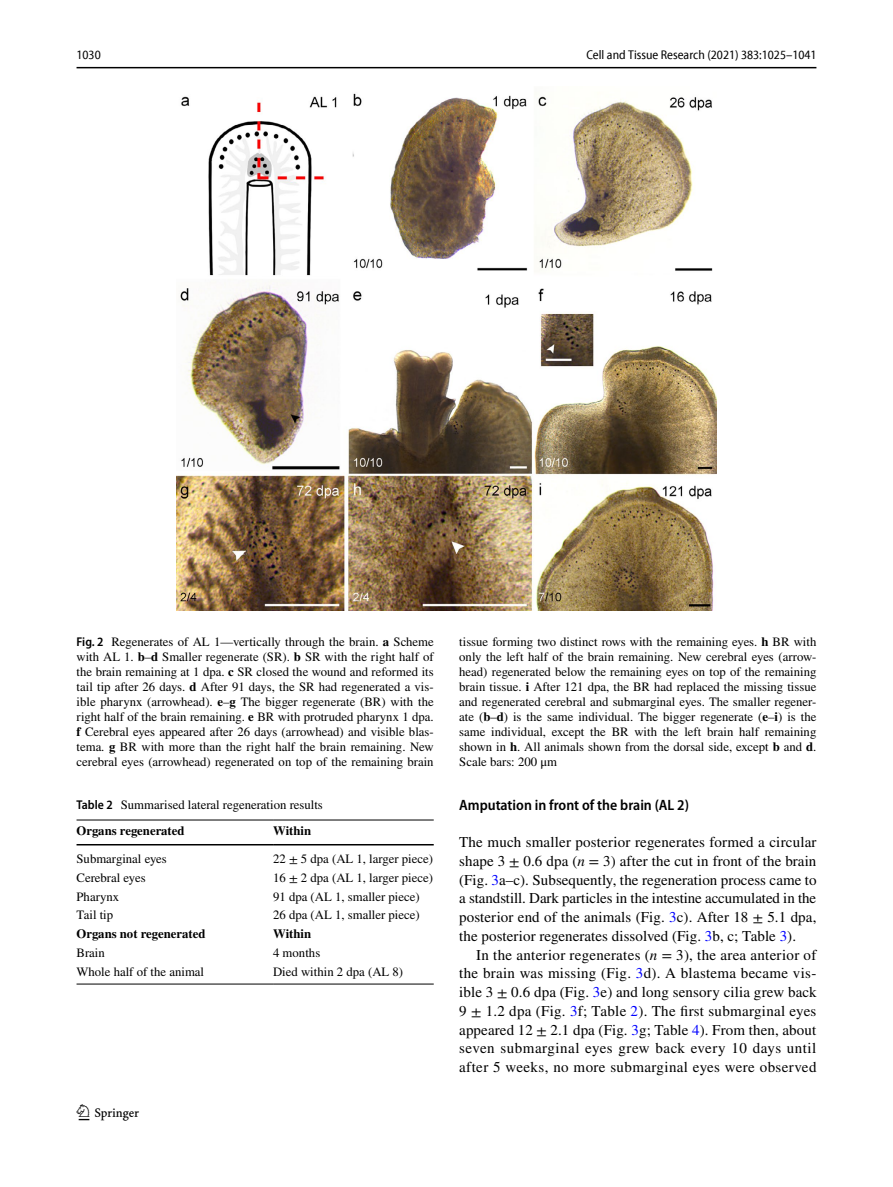
<style>
.page{position:relative;width:893px;height:1187px;background:#fff}
.page>*{position:absolute;margin:0;border:0;box-sizing:border-box;transform-origin:0 0}
.t1{font:22.5px "Springnew Regular 2";color:#000}
.t2{font:15px/18.8px "STIX";letter-spacing:.005em;color:#000;text-align:justify}
.t3{font:600 semi-condensed 15px "Myriad Pro";color:#000}
.t4{font:12.75px/15px "STIX";color:#000;text-align:justify}
.t5{font:semi-condensed 12.75px "Myriad Pro Unic";color:#000}
.t6{font:700 12.75px "STIX";color:#000}
.s1{font-family:"Myriad Pro";font-weight:600;font-stretch:semi-condensed}
.s2{font-weight:700}
.s3{font-style:italic}
.s4{color:#00f}
</style>
<div class="page">
<hr style="left:77px;top:67px;width:739px;height:1px;background:#000">
<img style="left:176px;top:93px;width:540px;height:517px">
<hr style="left:77px;top:819px;width:196px;height:1px;background:#000">
<hr style="left:77px;top:843px;width:196px;height:2px;background:#000">
<hr style="left:273px;top:819px;width:161px;height:1px;background:#000">
<hr style="left:273px;top:843px;width:161px;height:2px;background:#000">
<hr style="left:77px;top:983px;width:196px;height:1px;background:#000">
<hr style="left:273px;top:983px;width:161px;height:1px;background:#000">
<p class="t5" style="left:77px;top:50px;width:26px">1030</p>
<p class="t5" style="left:586px;top:50px;width:232px">Cell and Tissue Research (2021) 383:1025–1041</p>
<p class="t4" style="left:77px;top:634px;width:359px"><span class="s1">Fig. 2</span> Regenerates of AL 1—vertically through the brain. <span class="s2">a</span> Scheme with AL 1. <span class="s2">b</span>–<span class="s2">d</span> Smaller regenerate (SR). <span class="s2">b</span> SR with the right half of the brain remaining at 1 dpa. <span class="s2">c</span> SR closed the wound and reformed its tail tip after 26 days. <span class="s2">d</span> After 91 days, the SR had regenerated a vis&shy;ible pharynx (arrowhead). <span class="s2">e</span>–<span class="s2">g</span> The bigger regenerate (BR) with the right half of the brain remaining. <span class="s2">e</span> BR with protruded pharynx 1 dpa. <span class="s2">f</span> Cerebral eyes appeared after 26 days (arrowhead) and visible blas&shy;tema. <span class="s2">g</span> BR with more than the right half the brain remaining. New cerebral eyes (arrowhead) regenerated on top of the remaining brain</p>
<p class="t4" style="left:459px;top:634px;width:359px">tissue forming two distinct rows with the remaining eyes. <span class="s2">h</span> BR with only the left half of the brain remaining. New cerebral eyes (arrow&shy;head) regenerated below the remaining eyes on top of the remaining brain tissue. <span class="s2">i</span> After 121 dpa, the BR had replaced the missing tissue and regenerated cerebral and submarginal eyes. The smaller regener&shy;ate (<span class="s2">b</span>–<span class="s2">d</span>) is the same individual. The bigger regenerate (<span class="s2">e</span>–<span class="s2">i</span>) is the same individual, except the BR with the left brain half remaining shown in <span class="s2">h</span>. All animals shown from the dorsal side, except <span class="s2">b</span> and <span class="s2">d</span>.<br>Scale bars: 200 μm</p>
<p class="t4" style="left:77px;top:793px;width:248px;line-height:25.7px"><span class="s1">Table 2</span> Summarised lateral regeneration results<br><span class="s2">Organs regenerated</span></p>
<p class="t3" style="left:459px;top:796px;width:231px">Amputation in front of the brain (AL 2)</p>
<p class="t2" style="left:459px;top:833px;width:359px">The much smaller posterior regenerates formed a circular shape 3 ± 0.6 dpa (<span class="s3">n</span> = 3) after the cut in front of the brain (Fig. <span class="s4">3</span>a–c). Subsequently, the regeneration process came to a standstill. Dark particles in the intestine accumulated in the posterior end of the animals (Fig. <span class="s4">3</span>c). After 18 ± 5.1 dpa, the posterior regenerates dissolved (Fig. <span class="s4">3</span>b, c; Table <span class="s4">3</span>).</p>
<p class="t2" style="left:459px;top:946px;width:359px;text-indent:17px">In the anterior regenerates (<span class="s3">n</span> = 3), the area anterior of the brain was missing (Fig. <span class="s4">3</span>d). A blastema became vis&shy;ible 3 ± 0.6 dpa (Fig. <span class="s4">3</span>e) and long sensory cilia grew back 9 ± 1.2 dpa (Fig. <span class="s4">3</span>f; Table <span class="s4">2</span>). The first submarginal eyes appeared 12 ± 2.1 dpa (Fig. <span class="s4">3</span>g; Table <span class="s4">4</span>). From then, about seven submarginal eyes grew back every 10 days until after 5 weeks, no more submarginal eyes were observed</p>
<p class="t6" style="left:273px;top:823px;width:40px">Within</p>
<p class="t4" style="left:77px;top:852px;width:92px">Submarginal eyes</p>
<p class="t4" style="left:273px;top:852px;width:161px">22 ± 5 dpa (AL 1, larger piece)</p>
<p class="t4" style="left:77px;top:870px;width:71px">Cerebral eyes</p>
<p class="t4" style="left:273px;top:870px;width:161px">16 ± 2 dpa (AL 1, larger piece)</p>
<p class="t4" style="left:77px;top:889px;width:44px">Pharynx</p>
<p class="t4" style="left:273px;top:889px;width:148px">91 dpa (AL 1, smaller piece)</p>
<p class="t4" style="left:77px;top:908px;width:38px">Tail tip</p>
<p class="t4" style="left:273px;top:908px;width:148px">26 dpa (AL 1, smaller piece)</p>
<p class="t6" style="left:77px;top:926px;width:130px">Organs not regenerated</p>
<p class="t6" style="left:273px;top:926px;width:40px">Within</p>
<p class="t4" style="left:77px;top:945px;width:30px">Brain</p>
<p class="t4" style="left:273px;top:945px;width:49px">4 months</p>
<p class="t4" style="left:77px;top:964px;width:129px">Whole half of the animal</p>
<p class="t4" style="left:273px;top:964px;width:132px">Died within 2 dpa (AL 8)</p>
<h1 class="t1" style="left:79px;top:1104px;width:62px">1 3</h1>
</div>
